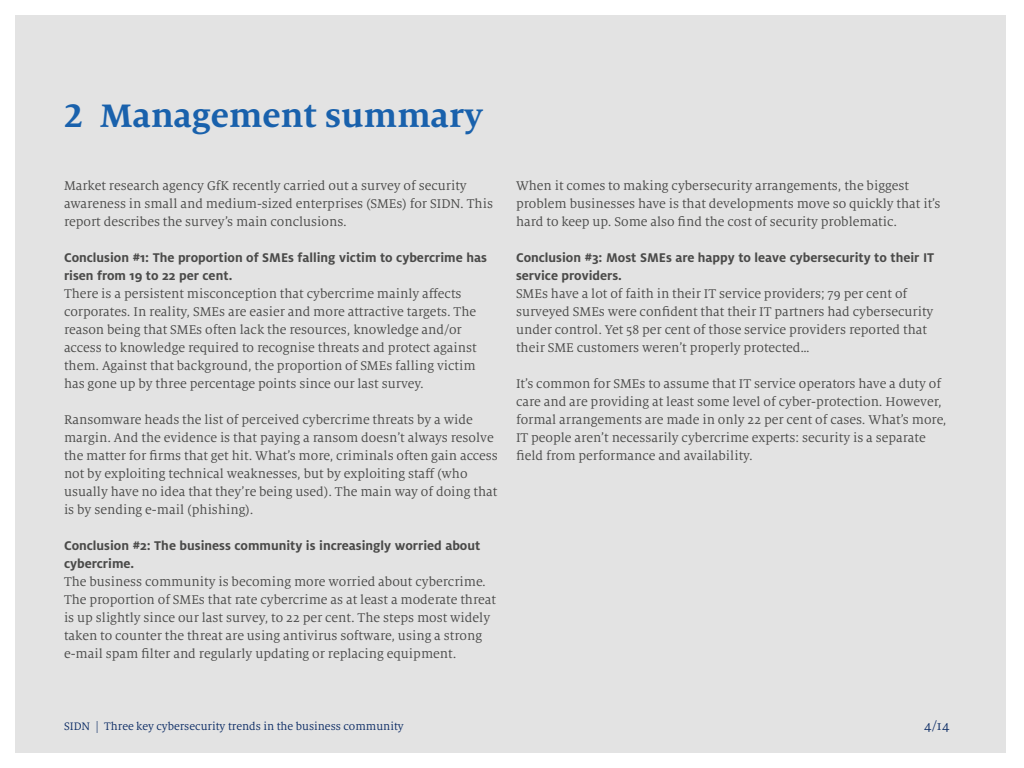
<style>
.page{position:relative;width:1024px;height:768px;background:#fff}
.page>*{position:absolute;margin:0;border:0;box-sizing:border-box;transform-origin:0 0}
.t1{font:700 36px "Milo Serif OT";color:#1961ac}
.t2{font:14px/18px "Milo Serif OT";color:#4a4a49}
.t3{font:700 14px/18px "Milo OT";color:#4a4a49}
.t4{font:14px "Milo Serif OT";color:#0c2c65}
.t5{font:12px "Milo Serif OT";color:#0c2c65}
</style>
<div class="page">
<div style="left:15px;top:15px;width:991px;height:738px;background:#e3e3e3"></div>
<h1 class="t1" style="left:64px;top:95px;width:420px">2 Management summary</h1>
<p class="t2" style="left:64px;top:177px;width:431px">Market research agency GfK recently carried out a survey of security awareness in small and medium-sized enterprises (SMEs) for SIDN. This report describes the survey’s main conclusions.</p>
<p class="t3" style="left:64px;top:248px;width:424px">Conclusion #1: The proportion of SMEs falling victim to cybercrime has risen from 19 to 22 per cent.</p>
<p class="t2" style="left:64px;top:285px;width:414px">There is a persistent misconception that cybercrime mainly affects corporates. In reality, SMEs are easier and more attractive targets. The reason being that SMEs often lack the resources, knowledge and/or access to knowledge required to recognise threats and protect against them. Against that background, the proportion of SMEs falling victim has gone up by three percentage points since our last survey.</p>
<p class="t2" style="left:64px;top:411px;width:436px">Ransomware heads the list of perceived cybercrime threats by a wide margin. And the evidence is that paying a ransom doesn’t always resolve the matter for firms that get hit. What’s more, criminals often gain access not by exploiting technical weaknesses, but by exploiting staff (who usually have no idea that they’re being used). The main way of doing that is by sending e-mail (phishing).</p>
<p class="t3" style="left:64px;top:536px;width:418px">Conclusion #2: The business community is increasingly worried about cybercrime.</p>
<p class="t2" style="left:64px;top:573px;width:434px">The business community is becoming more worried about cybercrime.<br>The proportion of SMEs that rate cybercrime as at least a moderate threat is up slightly since our last survey, to 22 per cent. The steps most widely taken to counter the threat are using antivirus software, using a strong e-mail spam filter and regularly updating or replacing equipment.</p>
<p class="t2" style="left:516px;top:177px;width:426px">When it comes to making cybersecurity arrangements, the biggest problem businesses have is that developments move so quickly that it’s hard to keep up. Some also find the cost of security problematic.</p>
<p class="t3" style="left:516px;top:248px;width:420px">Conclusion #3: Most SMEs are happy to leave cybersecurity to their IT service providers.</p>
<p class="t2" style="left:516px;top:285px;width:419px">SMEs have a lot of faith in their IT service providers; 79 per cent of surveyed SMEs were confident that their IT partners had cybersecurity under control. Yet 58 per cent of those service providers reported that their SME customers weren’t properly protected…</p>
<p class="t2" style="left:516px;top:375px;width:432px">It’s common for SMEs to assume that IT service operators have a duty of care and are providing at least some level of cyber-protection. However, formal arrangements are made in only 22 per cent of cases. What’s more, IT people aren’t necessarily cybercrime experts: security is a separate field from performance and availability.</p>
<p class="t5" style="left:64px;top:720px;width:341px">SIDN | Three key cybersecurity trends in the business community</p>
<p class="t4" style="left:924px;top:718px;width:27px">4/14</p>
</div>
